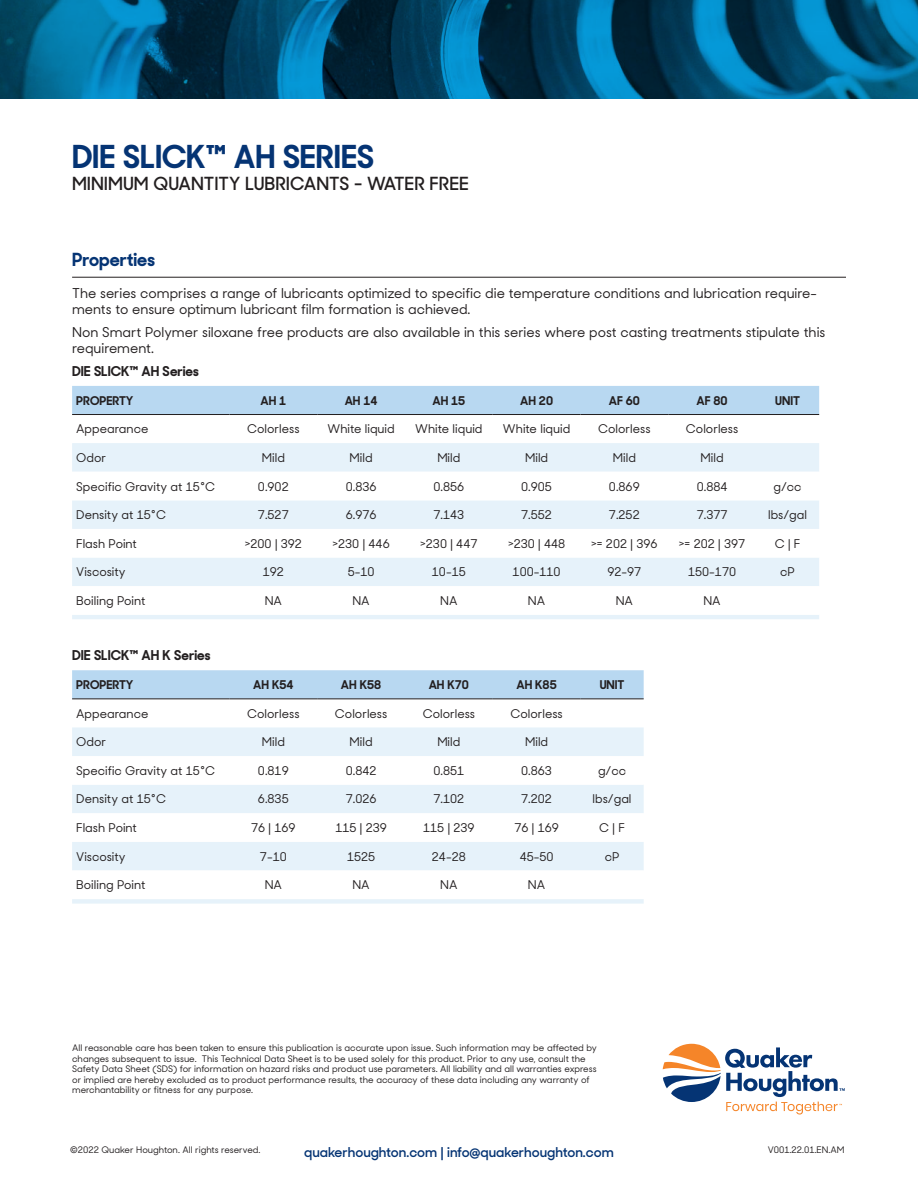
<style>
.page{position:relative;width:918px;height:1188px;background:#fff}
.page>*{position:absolute;margin:0;border:0;box-sizing:border-box;transform-origin:0 0}
.t1{font:700 31.5px "Sharp Sans Display No 2";color:#053474}
.t2{font:600 18px "Sharp Sans Display No 2";color:#231f20}
.t3{font:700 18px "Sharp Sans Display No 2";color:#053474}
.t4{font:500 13.5px/16.5px "Sharp Sans Display No 2";color:#231f20}
.t5{font:600 13.5px "Sharp Sans Display No 2";color:#053474}
.t6{font:700 13.5px "Sharp Sans Display No 2";color:#231f20}
.t7{font:500 12px "Sharp Sans Display No 2";color:#231f20}
.t8{font:700 12px "Sharp Sans Display No 2";color:#231f20}
.t9{font:500 9px/10.5px "Sharp Sans Display No 2";color:#231f20}
</style>
<div class="page">
<svg style="left:0;top:0;width:918px;height:99px;background:#025075"></svg>
<svg style="left:663px;top:1044px;width:182px;height:71px"></svg>
<hr style="left:72px;top:277px;width:774px;height:1px;background:#231f20">
<div style="left:72px;top:386px;width:747px;height:28px;background:#b8d8f1"></div>
<div style="left:72px;top:443px;width:747px;height:176px;background:#e6f2fa"></div>
<svg style="left:72px;top:472px;width:747px;height:143px"></svg>
<hr style="left:72px;top:414px;width:158px;height:1px;background:#231f20">
<hr style="left:230px;top:414px;width:87px;height:1px;background:#231f20">
<hr style="left:317px;top:414px;width:88px;height:1px;background:#231f20">
<hr style="left:405px;top:414px;width:88px;height:1px;background:#231f20">
<hr style="left:493px;top:414px;width:88px;height:1px;background:#231f20">
<hr style="left:581px;top:414px;width:87px;height:1px;background:#231f20">
<hr style="left:668px;top:414px;width:88px;height:1px;background:#231f20">
<hr style="left:756px;top:414px;width:63px;height:1px;background:#231f20">
<div style="left:72px;top:670px;width:572px;height:30px;background:#b8d8f1"></div>
<div style="left:72px;top:727px;width:572px;height:177px;background:#e6f2fa"></div>
<svg style="left:72px;top:756px;width:572px;height:143px"></svg>
<hr style="left:72px;top:698px;width:158px;height:1px;background:#231f20">
<hr style="left:230px;top:698px;width:87px;height:1px;background:#231f20">
<hr style="left:317px;top:698px;width:88px;height:1px;background:#231f20">
<hr style="left:405px;top:698px;width:88px;height:1px;background:#231f20">
<hr style="left:493px;top:698px;width:88px;height:1px;background:#231f20">
<hr style="left:581px;top:698px;width:63px;height:1px;background:#231f20">
<h1 class="t1" style="left:72px;top:144px;width:304px">DIE SLICK™ AH SERIES</h1>
<h2 class="t2" style="left:72px;top:168px;width:398px">MINIMUM QUANTITY LUBRICANTS - WATER FREE</h2>
<h2 class="t3" style="left:72px;top:253px;width:84px">Properties</h2>
<p class="t4" style="left:72px;top:283px;width:746px">The series comprises a range of lubricants optimized to specific die temperature conditions and lubrication require&shy;ments to ensure optimum lubricant film formation is achieved.</p>
<p class="t4" style="left:72px;top:325px;width:755px">Non Smart Polymer siloxane free products are also available in this series where post casting treatments stipulate this requirement.</p>
<p class="t6" style="left:72px;top:366px;width:128px">DIE SLICK™ AH Series</p>
<p class="t8" style="left:76px;top:396px;width:59px">PROPERTY</p>
<p class="t8" style="left:260px;top:396px;width:27px">AH 1</p>
<p class="t8" style="left:345px;top:396px;width:34px">AH 14</p>
<p class="t8" style="left:432px;top:396px;width:34px">AH 15</p>
<p class="t8" style="left:520px;top:396px;width:34px">AH 20</p>
<p class="t8" style="left:609px;top:396px;width:33px">AF 60</p>
<p class="t8" style="left:697px;top:396px;width:33px">AF 80</p>
<p class="t8" style="left:775px;top:396px;width:26px">UNIT</p>
<p class="t7" style="left:76px;top:424px;width:74px">Appearance</p>
<p class="t7" style="left:247px;top:424px;width:54px">Colorless</p>
<p class="t7" style="left:328px;top:419px;width:69px">White liquid</p>
<p class="t7" style="left:415px;top:419px;width:69px">White liquid</p>
<p class="t7" style="left:503px;top:419px;width:69px">White liquid</p>
<p class="t7" style="left:598px;top:424px;width:54px">Colorless</p>
<p class="t7" style="left:686px;top:424px;width:54px">Colorless</p>
<p class="t7" style="left:76px;top:453px;width:31px">Odor</p>
<p class="t7" style="left:262px;top:453px;width:25px">Mild</p>
<p class="t7" style="left:350px;top:453px;width:25px">Mild</p>
<p class="t7" style="left:437px;top:453px;width:25px">Mild</p>
<p class="t7" style="left:525px;top:453px;width:25px">Mild</p>
<p class="t7" style="left:613px;top:453px;width:25px">Mild</p>
<p class="t7" style="left:701px;top:453px;width:25px">Mild</p>
<p class="t7" style="left:76px;top:476px;width:140px">Specific Gravity at 15°C</p>
<p class="t7" style="left:258px;top:482px;width:32px">0.902</p>
<p class="t7" style="left:346px;top:482px;width:32px">0.836</p>
<p class="t7" style="left:433px;top:482px;width:32px">0.856</p>
<p class="t7" style="left:521px;top:482px;width:32px">0.905</p>
<p class="t7" style="left:609px;top:482px;width:32px">0.869</p>
<p class="t7" style="left:697px;top:482px;width:32px">0.884</p>
<p class="t7" style="left:774px;top:482px;width:30px">g/cc</p>
<p class="t7" style="left:76px;top:510px;width:91px">Density at 15°C</p>
<p class="t7" style="left:258px;top:510px;width:32px">7.527</p>
<p class="t7" style="left:346px;top:510px;width:32px">6.976</p>
<p class="t7" style="left:433px;top:510px;width:32px">7.143</p>
<p class="t7" style="left:521px;top:510px;width:32px">7.552</p>
<p class="t7" style="left:609px;top:510px;width:32px">7.252</p>
<p class="t7" style="left:697px;top:510px;width:32px">7.377</p>
<p class="t7" style="left:768px;top:510px;width:40px">lbs/gal</p>
<p class="t7" style="left:76px;top:539px;width:62px">Flash Point</p>
<p class="t7" style="left:245px;top:539px;width:59px">&gt;200 | 392</p>
<p class="t7" style="left:333px;top:539px;width:59px">&gt;230 | 446</p>
<p class="t7" style="left:420px;top:539px;width:59px">&gt;230 | 447</p>
<p class="t7" style="left:508px;top:539px;width:59px">&gt;230 | 448</p>
<p class="t7" style="left:591px;top:539px;width:68px">&gt;= 202 | 396</p>
<p class="t7" style="left:679px;top:539px;width:68px">&gt;= 202 | 397</p>
<p class="t7" style="left:775px;top:539px;width:27px">C | F</p>
<p class="t7" style="left:76px;top:567px;width:51px">Viscosity</p>
<p class="t7" style="left:263px;top:567px;width:23px">192</p>
<p class="t7" style="left:348px;top:567px;width:28px">5-10</p>
<p class="t7" style="left:432px;top:567px;width:35px">10-15</p>
<p class="t7" style="left:513px;top:567px;width:50px">100-110</p>
<p class="t7" style="left:607px;top:567px;width:35px">92-97</p>
<p class="t7" style="left:688px;top:567px;width:50px">150-170</p>
<p class="t7" style="left:780px;top:567px;width:16px">cP</p>
<p class="t7" style="left:76px;top:596px;width:71px">Boiling Point</p>
<p class="t7" style="left:265px;top:596px;width:19px">NA</p>
<p class="t7" style="left:352px;top:596px;width:19px">NA</p>
<p class="t7" style="left:440px;top:596px;width:19px">NA</p>
<p class="t7" style="left:528px;top:596px;width:19px">NA</p>
<p class="t7" style="left:616px;top:596px;width:19px">NA</p>
<p class="t7" style="left:703px;top:596px;width:19px">NA</p>
<p class="t6" style="left:72px;top:650px;width:140px">DIE SLICK™ AH K Series</p>
<p class="t8" style="left:76px;top:680px;width:59px">PROPERTY</p>
<p class="t8" style="left:253px;top:680px;width:42px">AH K54</p>
<p class="t8" style="left:341px;top:680px;width:42px">AH K58</p>
<p class="t8" style="left:429px;top:680px;width:42px">AH K70</p>
<p class="t8" style="left:516px;top:680px;width:42px">AH K85</p>
<p class="t8" style="left:600px;top:680px;width:26px">UNIT</p>
<p class="t7" style="left:76px;top:709px;width:74px">Appearance</p>
<p class="t7" style="left:247px;top:709px;width:54px">Colorless</p>
<p class="t7" style="left:335px;top:709px;width:54px">Colorless</p>
<p class="t7" style="left:423px;top:709px;width:54px">Colorless</p>
<p class="t7" style="left:510px;top:709px;width:54px">Colorless</p>
<p class="t7" style="left:76px;top:737px;width:31px">Odor</p>
<p class="t7" style="left:262px;top:737px;width:25px">Mild</p>
<p class="t7" style="left:350px;top:737px;width:25px">Mild</p>
<p class="t7" style="left:437px;top:737px;width:25px">Mild</p>
<p class="t7" style="left:525px;top:737px;width:25px">Mild</p>
<p class="t7" style="left:76px;top:761px;width:140px">Specific Gravity at 15°C</p>
<p class="t7" style="left:258px;top:766px;width:32px">0.819</p>
<p class="t7" style="left:346px;top:766px;width:32px">0.842</p>
<p class="t7" style="left:433px;top:766px;width:32px">0.851</p>
<p class="t7" style="left:521px;top:766px;width:32px">0.863</p>
<p class="t7" style="left:598px;top:766px;width:30px">g/cc</p>
<p class="t7" style="left:76px;top:795px;width:91px">Density at 15°C</p>
<p class="t7" style="left:258px;top:795px;width:32px">6.835</p>
<p class="t7" style="left:346px;top:795px;width:32px">7.026</p>
<p class="t7" style="left:433px;top:795px;width:32px">7.102</p>
<p class="t7" style="left:521px;top:795px;width:32px">7.202</p>
<p class="t7" style="left:593px;top:795px;width:40px">lbs/gal</p>
<p class="t7" style="left:76px;top:823px;width:62px">Flash Point</p>
<p class="t7" style="left:251px;top:823px;width:46px">76 | 169</p>
<p class="t7" style="left:335px;top:823px;width:53px">115 | 239</p>
<p class="t7" style="left:423px;top:823px;width:53px">115 | 239</p>
<p class="t7" style="left:514px;top:823px;width:46px">76 | 169</p>
<p class="t7" style="left:599px;top:823px;width:27px">C | F</p>
<p class="t7" style="left:76px;top:852px;width:51px">Viscosity</p>
<p class="t7" style="left:260px;top:852px;width:28px">7-10</p>
<p class="t7" style="left:347px;top:852px;width:30px">1525</p>
<p class="t7" style="left:432px;top:852px;width:35px">24-28</p>
<p class="t7" style="left:520px;top:852px;width:35px">45-50</p>
<p class="t7" style="left:605px;top:852px;width:16px">cP</p>
<p class="t7" style="left:76px;top:880px;width:71px">Boiling Point</p>
<p class="t7" style="left:265px;top:880px;width:19px">NA</p>
<p class="t7" style="left:352px;top:880px;width:19px">NA</p>
<p class="t7" style="left:440px;top:880px;width:19px">NA</p>
<p class="t7" style="left:528px;top:880px;width:19px">NA</p>
<p class="t9" style="left:72px;top:1044px;width:526px">All reasonable care has been taken to ensure this publication is accurate upon issue. Such information may be affected by changes subsequent to issue. This Technical Data Sheet is to be used solely for this product. Prior to any use, consult the Safety Data Sheet (SDS) for information on hazard risks and product use parameters. All liability and all warranties express or implied are hereby excluded as to product performance results, the accuracy of these data including any warranty of merchantability or fitness for any purpose.</p>
<p class="t9" style="left:70px;top:1146px;width:192px">©2022 Quaker Houghton. All rights reserved.</p>
<p class="t9" style="left:768px;top:1146px;width:78px">V001.22.01.EN.AM</p>
<p class="t5" style="left:304px;top:1147px;width:311px">quakerhoughton.com | info@quakerhoughton.com</p>
</div>
